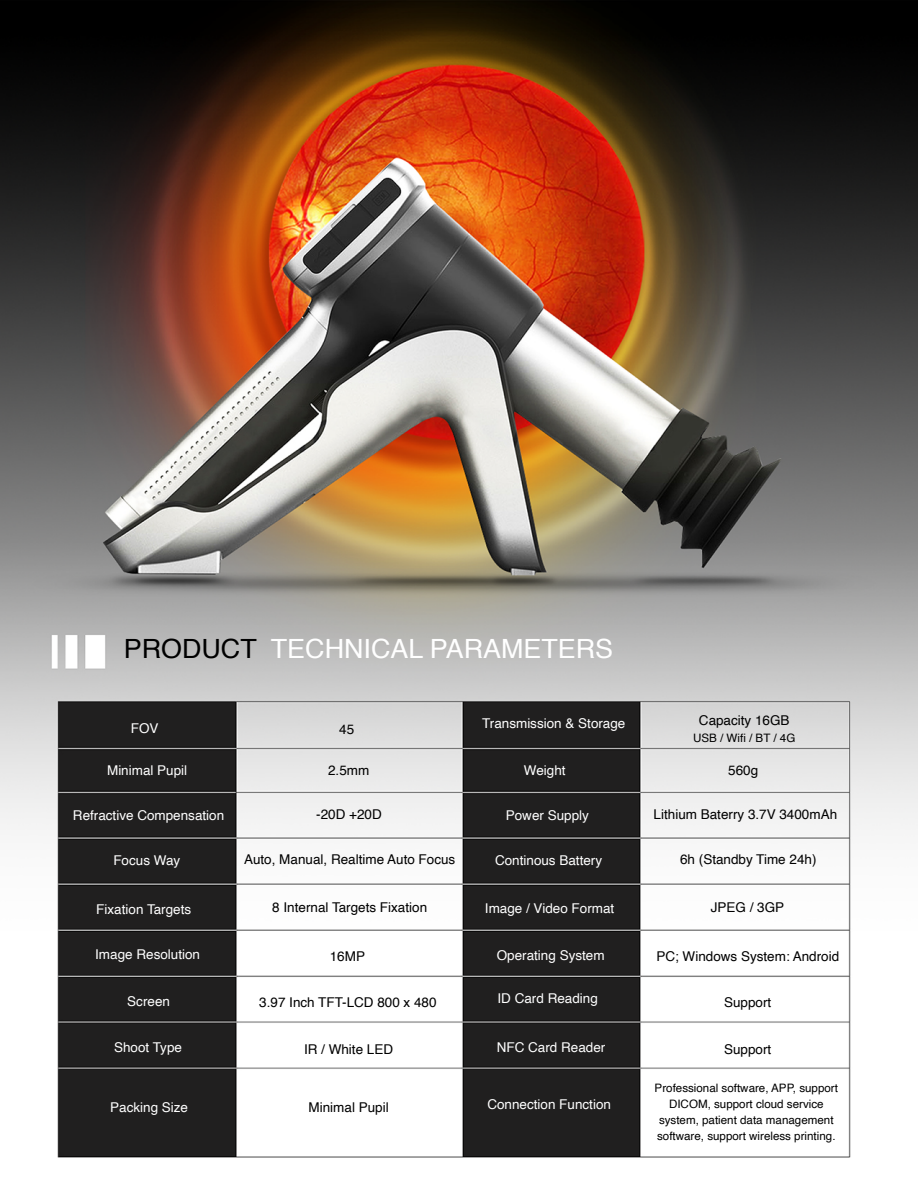
<style>
.page{position:relative;width:918px;height:1188px;background:#fff}
.page>*{position:absolute;margin:0;border:0;box-sizing:border-box;transform-origin:0 0}
.t1{font:26.55px "Helvetica";color:#fff}
.t2{font:13.5px "Helvetica";color:#fff}
.t3{font:13.5px "Helvetica";color:#000}
.t4{font:11.55px/16.2px "Helvetica";color:#000;text-align:center}
.s1{color:#000}
</style>
<div class="page">
<img style="left:0;top:0;width:918px;height:1158px">
<h1 class="t1" style="left:124px;top:628px;width:491px"><span class="s1">PRODUCT</span> TECHNICAL PARAMETERS</h1>
<p class="t2" style="left:131px;top:717px;width:29px">FOV</p>
<p class="t2" style="left:107px;top:760px;width:82px">Minimal Pupil</p>
<p class="t3" style="left:328px;top:760px;width:43px">2.5mm</p>
<p class="t3" style="left:339px;top:719px;width:16px">45</p>
<p class="t2" style="left:482px;top:713px;width:145px">Transmission &amp; Storage</p>
<p class="t2" style="left:524px;top:760px;width:43px">Weight</p>
<p class="t3" style="left:699px;top:710px;width:92px">Capacity 16GB</p>
<p class="t4" style="left:693px;top:730px;width:104px">USB / Wifi / BT / 4G</p>
<p class="t3" style="left:728px;top:760px;width:31px">560g</p>
<p class="t2" style="left:73px;top:804px;width:153px">Refractive Compensation</p>
<p class="t3" style="left:316px;top:804px;width:67px">-20D +20D</p>
<p class="t2" style="left:506px;top:804px;width:85px">Power Supply</p>
<p class="t3" style="left:654px;top:804px;width:185px">Lithium Baterry 3.7V 3400mAh</p>
<p class="t2" style="left:113px;top:850px;width:68px">Focus Way</p>
<p class="t3" style="left:244px;top:849px;width:213px">Auto, Manual, Realtime Auto Focus</p>
<p class="t2" style="left:495px;top:850px;width:109px">Continous Battery</p>
<p class="t3" style="left:680px;top:849px;width:138px">6h (Standby Time 24h)</p>
<p class="t2" style="left:96px;top:898px;width:96px">Fixation Targets</p>
<p class="t2" style="left:95px;top:944px;width:106px">Image Resolution</p>
<p class="t3" style="left:272px;top:897px;width:156px">8 Internal Targets Fixation</p>
<p class="t2" style="left:485px;top:897px;width:131px">Image / Video Format</p>
<p class="t3" style="left:711px;top:897px;width:75px">JPEG / 3GP</p>
<p class="t3" style="left:330px;top:945px;width:37px">16MP</p>
<p class="t2" style="left:497px;top:945px;width:109px">Operating System</p>
<p class="t3" style="left:656px;top:945px;width:184px">PC; Windows System: Android</p>
<p class="t2" style="left:127px;top:991px;width:44px">Screen</p>
<p class="t2" style="left:497px;top:988px;width:102px">ID Card Reading</p>
<p class="t2" style="left:114px;top:1037px;width:69px">Shoot Type</p>
<p class="t2" style="left:497px;top:1037px;width:110px">NFC Card Reader</p>
<p class="t3" style="left:259px;top:992px;width:179px">3.97 Inch TFT-LCD 800 x 480</p>
<p class="t3" style="left:304px;top:1039px;width:91px">IR / White LED</p>
<p class="t2" style="left:110px;top:1097px;width:79px">Packing Size</p>
<p class="t2" style="left:487px;top:1094px;width:125px">Connection Function</p>
<p class="t3" style="left:309px;top:1097px;width:82px">Minimal Pupil</p>
<p class="t3" style="left:724px;top:992px;width:49px">Support</p>
<p class="t3" style="left:724px;top:1039px;width:49px">Support</p>
<p class="t4" style="left:655px;top:1080px;width:185px">Professional software, APP, support DICOM, support cloud service system, patient data management software, support wireless printing.</p>
</div>
